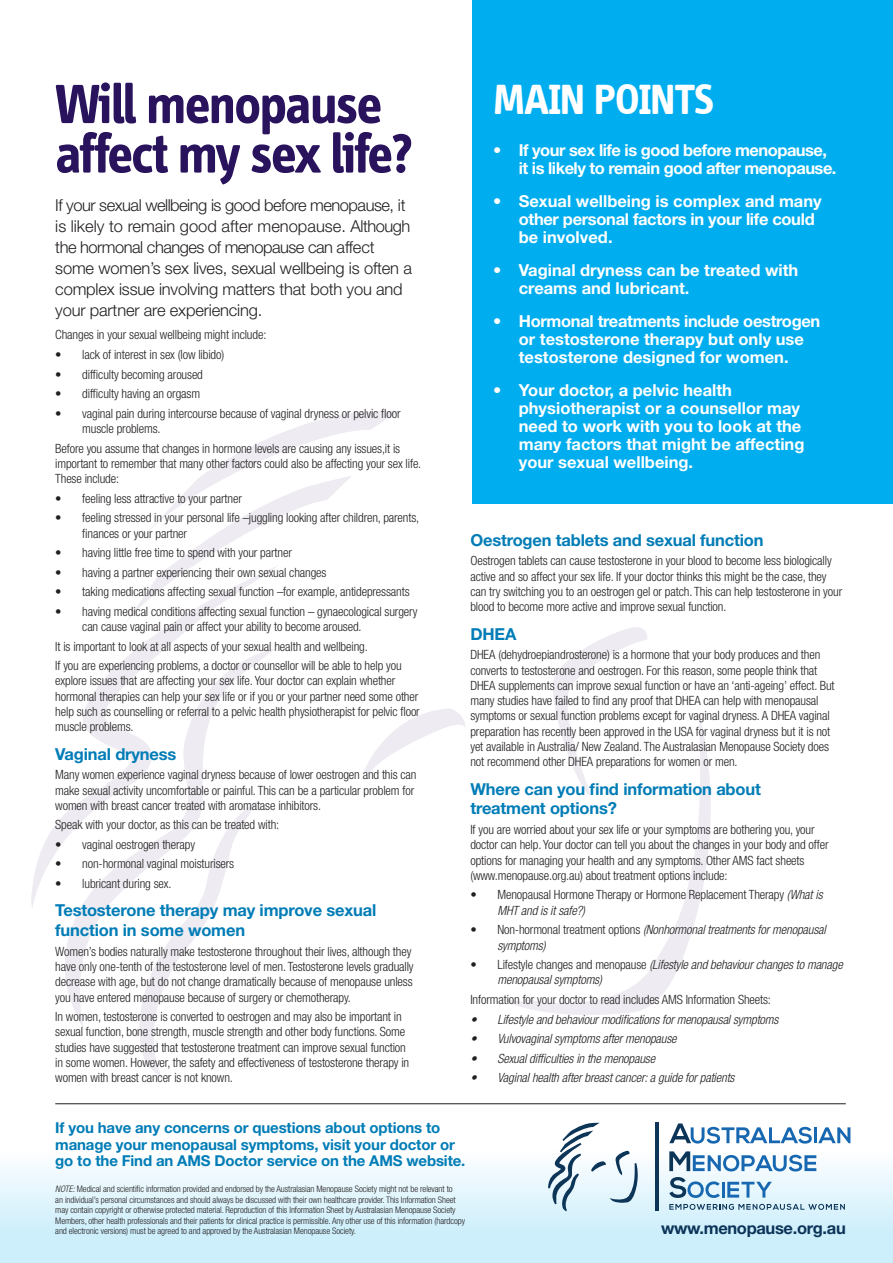
<style>
.page{position:relative;width:893px;height:1263px;background:#fff}
.page>*{position:absolute;margin:0;border:0;box-sizing:border-box;transform-origin:0 0}
.t1{font:700 57px/49.5px "Info Web";letter-spacing:-.025em;color:#29135d}
.t2{font:700 43.5px "Info Web";letter-spacing:-.01em;color:#fff}
.t3{font:700 16.5px/18px "Helvetica Neue LT Std";color:#fff}
.t4{font:300 16.5px/21px "Helvetica Neue LT Std";letter-spacing:-.01em;color:#231f20}
.t5{font:700 16.5px/19.8px "Helvetica Neue LT Std";letter-spacing:-.01em;color:#007cb6}
.t6{font:700 16.5px/18px "Helvetica Neue LT Std";letter-spacing:-.03em;color:#fff}
.Sub_Head_3{font:700 16.5px "Helvetica Neue LT Std";letter-spacing:-.02em;color:#0b3458}
.t7{font:700 15px/16.5px "Helvetica Neue LT Std";letter-spacing:-.01em;color:#007cb6}
.t8{font:300 condensed 12.75px/15.3px "Helvetica Neue LT Std";letter-spacing:-.01em;color:#231f20}
.t9{font:italic 300 condensed 12.75px/15.3px "Helvetica Neue LT Std";letter-spacing:-.01em;color:#231f20}
.t10{font:300 condensed 9px/10.5px "Helvetica Neue LT Std";letter-spacing:-.01em;color:#231f20}
.s1{font-style:italic}
.s2{font-style:normal}
</style>
<div class="page">
<svg style="left:504px;top:719px;width:207px;height:296px"></svg>
<svg style="left:550px;top:627px;width:99px;height:169px"></svg>
<svg style="left:365px;top:708px;width:101px;height:65px"></svg>
<svg style="left:139px;top:1031px;width:23px;height:48px"></svg>
<svg style="left:65px;top:909px;width:148px;height:122px"></svg>
<svg style="left:31px;top:629px;width:243px;height:280px"></svg>
<svg style="left:128px;top:411px;width:271px;height:218px"></svg>
<div style="left:473px;top:0;width:420px;height:504px;background:#00aeef"></div>
<div style="left:0;top:1141px;width:893px;height:122px;background:linear-gradient(to bottom,#fffefe,#c4ecfb)"></div>
<hr style="left:55px;top:1103px;width:791px;height:1px;background:#231f20">
<svg style="left:669px;top:1123px;width:143px;height:20px"></svg>
<hr style="left:814px;top:1127px;width:3px;height:16px;background:#1767b1">
<svg style="left:818px;top:1127px;width:32px;height:16px"></svg>
<svg style="left:669px;top:1151px;width:147px;height:20px"></svg>
<svg style="left:669px;top:1177px;width:51px;height:21px"></svg>
<hr style="left:722px;top:1182px;width:3px;height:15px;background:#1767b1">
<svg style="left:727px;top:1182px;width:45px;height:15px"></svg>
<svg style="left:669px;top:1204px;width:176px;height:6px"></svg>
<hr style="left:656px;top:1122px;width:3px;height:89px;background:#0c3558">
<svg style="left:548px;top:1123px;width:92px;height:88px"></svg>
<p class="t1" style="left:55px;top:79px;width:359px">Will menopause affect my sex life?</p>
<p class="t4" style="left:55px;top:194px;width:358px">If your sexual wellbeing is good before menopause, it is likely to remain good after menopause. Although the hormonal changes of menopause can affect some women’s sex lives, sexual wellbeing is often a complex issue involving matters that both you and your partner are experiencing.</p>
<p class="t8" style="left:55px;top:327px;width:213px">Changes in your sexual wellbeing might include:</p>
<p class="t8" style="left:55px;top:347px;width:170px">• lack of interest in sex (low libido)</p>
<p class="t8" style="left:55px;top:366px;width:149px">• difficulty becoming aroused</p>
<p class="t8" style="left:55px;top:386px;width:146px">• difficulty having an orgasm</p>
<p class="t8" style="left:82px;top:405px;width:320px;text-indent:-27px">• vaginal pain during intercourse because of vaginal dryness or pelvic floor muscle problems.</p>
<p class="t8" style="left:55px;top:440px;width:368px">Before you assume that changes in hormone levels are causing any issues,it is important to remember that many other factors could also be affecting your sex life.<br>These include:</p>
<p class="t8" style="left:55px;top:490px;width:188px">• feeling less attractive to your partner</p>
<p class="t8" style="left:82px;top:510px;width:338px;text-indent:-27px">• feeling stressed in your personal life –juggling looking after children, parents, finances or your partner</p>
<p class="t8" style="left:55px;top:545px;width:238px">• having little free time to spend with your partner</p>
<p class="t8" style="left:55px;top:564px;width:273px">• having a partner experiencing their own sexual changes</p>
<p class="t8" style="left:55px;top:584px;width:356px">• taking medications affecting sexual function –for example, antidepressants</p>
<p class="t8" style="left:82px;top:603px;width:337px;text-indent:-27px">• having medical conditions affecting sexual function – gynaecological surgery can cause vaginal pain or affect your ability to become aroused.</p>
<p class="t8" style="left:55px;top:638px;width:314px">It is important to look at all aspects of your sexual health and wellbeing.</p>
<p class="t8" style="left:55px;top:658px;width:366px">If you are experiencing problems, a doctor or counsellor will be able to help you explore issues that are affecting your sex life. Your doctor can explain whether hormonal therapies can help your sex life or if you or your partner need some other help such as counselling or referral to a pelvic health physiotherapist for pelvic floor muscle problems.</p>
<p class="t5" style="left:55px;top:743px;width:123px">Vaginal dryness</p>
<p class="t8" style="left:55px;top:767px;width:363px">Many women experience vaginal dryness because of lower oestrogen and this can make sexual activity uncomfortable or painful. This can be a particular problem for women with breast cancer treated with aromatase inhibitors.</p>
<p class="t8" style="left:55px;top:817px;width:225px">Speak with your doctor, as this can be treated with:</p>
<p class="t8" style="left:55px;top:837px;width:141px">• vaginal oestrogen therapy</p>
<p class="t8" style="left:55px;top:856px;width:180px">• non-hormonal vaginal moisturisers</p>
<p class="t8" style="left:55px;top:876px;width:118px">• lubricant during sex.</p>
<p class="t5" style="left:55px;top:900px;width:322px">Testosterone therapy may improve sexual function in some women</p>
<p class="t8" style="left:55px;top:943px;width:360px">Women’s bodies naturally make testosterone throughout their lives, although they have only one-tenth of the testosterone level of men. Testosterone levels gradually decrease with age, but do not change dramatically because of menopause unless you have entered menopause because of surgery or chemotherapy.</p>
<p class="t8" style="left:55px;top:1009px;width:355px">In women, testosterone is converted to oestrogen and may also be important in sexual function, bone strength, muscle strength and other body functions. Some studies have suggested that testosterone treatment can improve sexual function in some women. However, the safety and effectiveness of testosterone therapy in women with breast cancer is not known.</p>
<p class="t2" style="left:493px;top:74px;width:223px">MAIN POINTS</p>
<p class="t6" style="left:519px;top:141px;width:319px;text-indent:-26px">• If your sex life is good before menopause, it is likely to remain good after menopause.</p>
<p class="t3" style="left:519px;top:192px;width:304px;text-indent:-26px">• Sexual wellbeing is complex and many other personal factors in your life could be involved.</p>
<p class="t3" style="left:519px;top:261px;width:281px;text-indent:-26px">• Vaginal dryness can be treated with creams and lubricant.</p>
<p class="t3" style="left:493px;top:312px;width:329px;text-align:center">• Hormonal treatments include oestrogen or testosterone therapy but only use testosterone designed for women.</p>
<p class="t3" style="left:519px;top:380px;width:287px;text-indent:-26px">• Your doctor, a pelvic health physiotherapist or a counsellor may need to work with you to look at the many factors that might be affecting your sexual wellbeing.</p>
<p class="t5" style="left:470px;top:530px;width:295px">Oestrogen tablets and sexual function</p>
<p class="t8" style="left:470px;top:553px;width:373px">Oestrogen tablets can cause testosterone in your blood to become less biologically active and so affect your sex life. If your doctor thinks this might be the case, they can try switching you to an oestrogen gel or patch. This can help testosterone in your blood to become more active and improve sexual function.</p>
<p class="t5" style="left:470px;top:623px;width:47px">DHEA</p>
<p class="t8" style="left:470px;top:647px;width:366px">DHEA (dehydroepiandrosterone) is a hormone that your body produces and then converts to testosterone and oestrogen. For this reason, some people think that DHEA supplements can improve sexual function or have an ‘anti-ageing’ effect. But many studies have failed to find any proof that DHEA can help with menopausal symptoms or sexual function problems except for vaginal dryness. A DHEA vaginal preparation has recently been approved in the USA for vaginal dryness but it is not yet available in Australia/ New Zealand. The Australasian Menopause Society does not recommend other DHEA preparations for women or men.</p>
<p class="t5" style="left:470px;top:778px;width:292px">Where can you find information about treatment options?</p>
<p class="t8" style="left:470px;top:822px;width:360px">If you are worried about your sex life or your symptoms are bothering you, your doctor can help. Your doctor can tell you about the changes in your body and offer options for managing your health and any symptoms. Other AMS fact sheets (www.menopause.org.au) about treatment options include:</p>
<p class="t8" style="left:497px;top:887px;width:327px;text-indent:-27px">• Menopausal Hormone Therapy or Hormone Replacement Therapy <span class="s1">(What is<br>MHT and is it safe?)</span></p>
<p class="t9" style="left:497px;top:922px;width:330px;text-indent:-27px"><span class="s2">• Non-hormonal treatment options</span> (Nonhormonal treatments for menopausal symptoms)</p>
<p class="t9" style="left:497px;top:957px;width:347px;text-indent:-27px"><span class="s2">• Lifestyle changes and menopause</span> (Lifestyle and behaviour changes to manage menopausal symptoms)</p>
<p class="t8" style="left:470px;top:992px;width:302px">Information for your doctor to read includes AMS Information Sheets:</p>
<p class="t9" style="left:470px;top:1012px;width:310px">• Lifestyle and behaviour modifications for menopausal symptoms</p>
<p class="t9" style="left:470px;top:1031px;width:208px">• Vulvovaginal symptoms after menopause</p>
<p class="t9" style="left:470px;top:1051px;width:186px">• Sexual difficulties in the menopause</p>
<p class="t9" style="left:470px;top:1070px;width:266px">• Vaginal health after breast cancer: a guide for patients</p>
<p class="t7" style="left:55px;top:1119px;width:412px">If you have any concerns or questions about options to manage your menopausal symptoms, visit your doctor or go to the Find an AMS Doctor service on the AMS website.</p>
<p class="t10" style="left:55px;top:1183px;width:411px"><span class="s1">NOTE:</span> Medical and scientific information provided and endorsed by the Australasian Menopause Society might not be relevant to<br>an individual’s personal circumstances and should always be discussed with their own healthcare provider. This Information Sheet may contain copyright or otherwise protected material. Reproduction of this Information Sheet by Australasian Menopause Society Members, other health professionals and their patients for clinical practice is permissible. Any other use of this information (hardcopy and electronic versions) must be agreed to and approved by the Australasian Menopause Society.</p>
<p class="Sub_Head_3" style="left:661px;top:1218px;width:186px">www.menopause.org.au</p>
</div>
